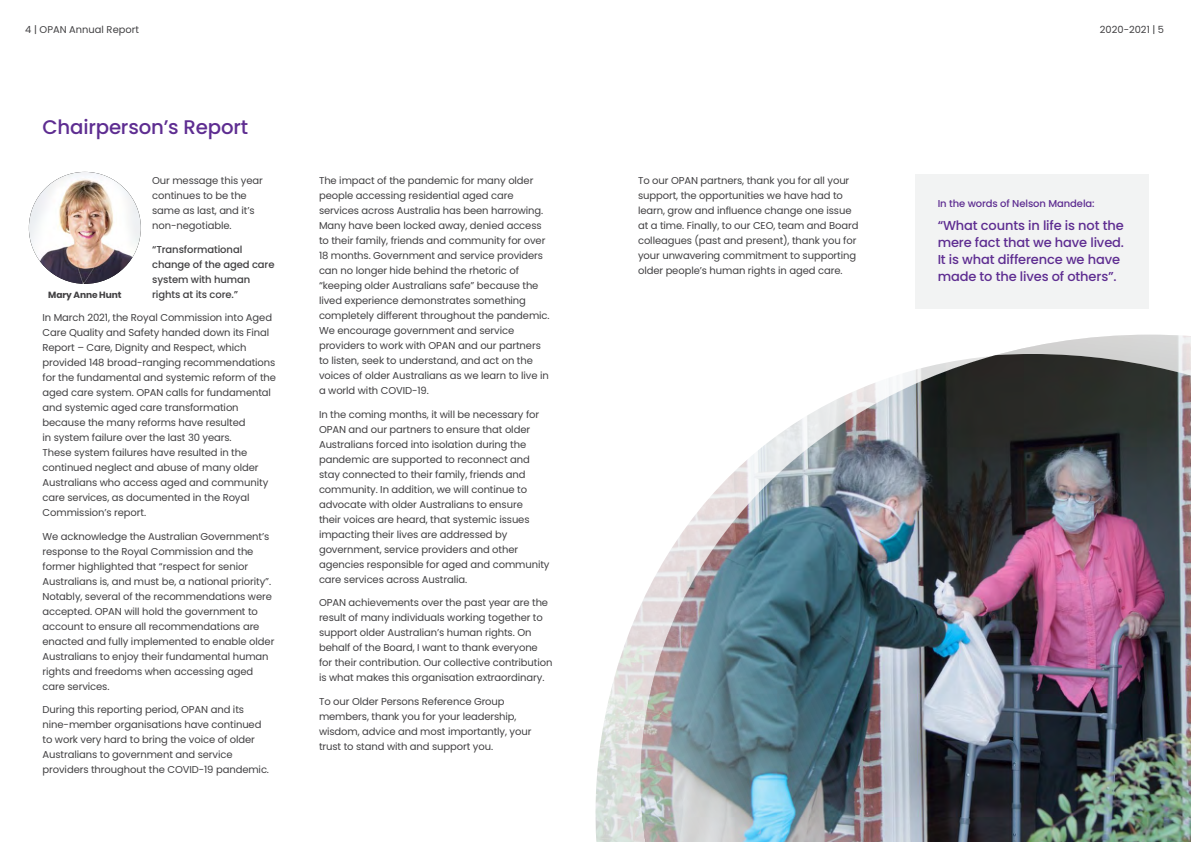
<style>
.page{position:relative;width:1191px;height:842px;background:#fff}
.page>*{position:absolute;margin:0;border:0;box-sizing:border-box;transform-origin:0 0}
.t1{font:500 19.7px "Poppins";letter-spacing:-.01em;color:#5e2d91}
.t2{font:500 13px/17px "Poppins";letter-spacing:-.01em;color:#5e2d91}
.t3{font:10px/15px "Poppins";letter-spacing:-.01em;color:#414042}
.t4{font:500 10px/15px "Poppins";letter-spacing:-.01em;color:#414042}
.t5{font:500 10px "Poppins";letter-spacing:-.01em;color:#5e2d91}
.t6{font:9.9px "Poppins";color:#414042}
.t7{font:700 9px "Poppins";letter-spacing:-.01em;color:#414042}
</style>
<div class="page">
<img style="left:29px;top:172px;width:112px;height:112px;border-radius:56px">
<div style="left:915px;top:174px;width:233px;height:134px;background:#f2f3f3"></div>
<img style="left:595px;top:691px;width:16px;height:151px">
<svg style="left:1012px;top:334px;width:179px;height:17px;fill:#d6d6d6"></svg>
<svg style="left:611px;top:351px;width:580px;height:491px"></svg>
<img style="left:639px;top:354px;width:552px;height:488px">
<p class="t6" style="left:25px;top:24px;width:115px">4 | OPAN Annual Report</p>
<p class="t6" style="left:1100px;top:24px;width:66px">2020-2021 | 5</p>
<h1 class="t1" style="left:43px;top:116px;width:207px">Chairperson’s Report</h1>
<p class="t3" style="left:152px;top:173px;width:112px">Our message this year continues to be the same as last, and it’s non-negotiable.</p>
<p class="t4" style="left:152px;top:242px;width:124px">“Transformational change of the aged care system with human rights at its core.”</p>
<p class="t3" style="left:43px;top:310px;width:235px">In March 2021, the Royal Commission into Aged Care Quality and Safety handed down its Final Report – Care, Dignity and Respect, which provided 148 broad-ranging recommendations for the fundamental and systemic reform of the aged care system. OPAN calls for fundamental and systemic aged care transformation because the many reforms have resulted<br>in system failure over the last 30 years.<br>These system failures have resulted in the continued neglect and abuse of many older Australians who access aged and community care services, as documented in the Royal Commission’s report.</p>
<p class="t3" style="left:43px;top:529px;width:233px">We acknowledge the Australian Government’s response to the Royal Commission and the former highlighted that “respect for senior Australians is, and must be, a national priority”.<br>Notably, several of the recommendations were accepted. OPAN will hold the government to account to ensure all recommendations are enacted and fully implemented to enable older Australians to enjoy their fundamental human rights and freedoms when accessing aged care services.</p>
<p class="t3" style="left:43px;top:702px;width:228px">During this reporting period, OPAN and its nine-member organisations have continued to work very hard to bring the voice of older Australians to government and service providers throughout the COVID-19 pandemic.</p>
<p class="t7" style="left:48px;top:290px;width:75px">Mary Anne Hunt</p>
<p class="t3" style="left:319px;top:173px;width:232px">The impact of the pandemic for many older people accessing residential aged care services across Australia has been harrowing.<br>Many have been locked away, denied access to their family, friends and community for over 18 months. Government and service providers can no longer hide behind the rhetoric of “keeping older Australians safe” because the lived experience demonstrates something completely different throughout the pandemic.<br>We encourage government and service providers to work with OPAN and our partners to listen, seek to understand, and act on the voices of older Australians as we learn to live in a world with COVID-19.</p>
<p class="t3" style="left:319px;top:407px;width:232px">In the coming months, it will be necessary for OPAN and our partners to ensure that older Australians forced into isolation during the pandemic are supported to reconnect and stay connected to their family, friends and community. In addition, we will continue to advocate with older Australians to ensure<br>their voices are heard, that systemic issues impacting their lives are addressed by government, service providers and other agencies responsible for aged and community care services across Australia.</p>
<p class="t3" style="left:319px;top:595px;width:235px">OPAN achievements over the past year are the result of many individuals working together to support older Australian’s human rights. On behalf of the Board, I want to thank everyone for their contribution. Our collective contribution is what makes this organisation extraordinary.</p>
<p class="t3" style="left:319px;top:694px;width:214px">To our Older Persons Reference Group members, thank you for your leadership, wisdom, advice and most importantly, your trust to stand with and support you.</p>
<p class="t3" style="left:638px;top:173px;width:222px">To our OPAN partners, thank you for all your support, the opportunities we have had to learn, grow and influence change one issue at a time. Finally, to our CEO, team and Board colleagues (past and present), thank you for your unwavering commitment to supporting older people’s human rights in aged care.</p>
<p class="t5" style="left:937px;top:198px;width:158px">In the words of Nelson Mandela:</p>
<h2 class="t2" style="left:937px;top:217px;width:188px">“What counts in life is not the mere fact that we have lived.<br>It is what difference we have made to the lives of others”.</h2>
</div>
